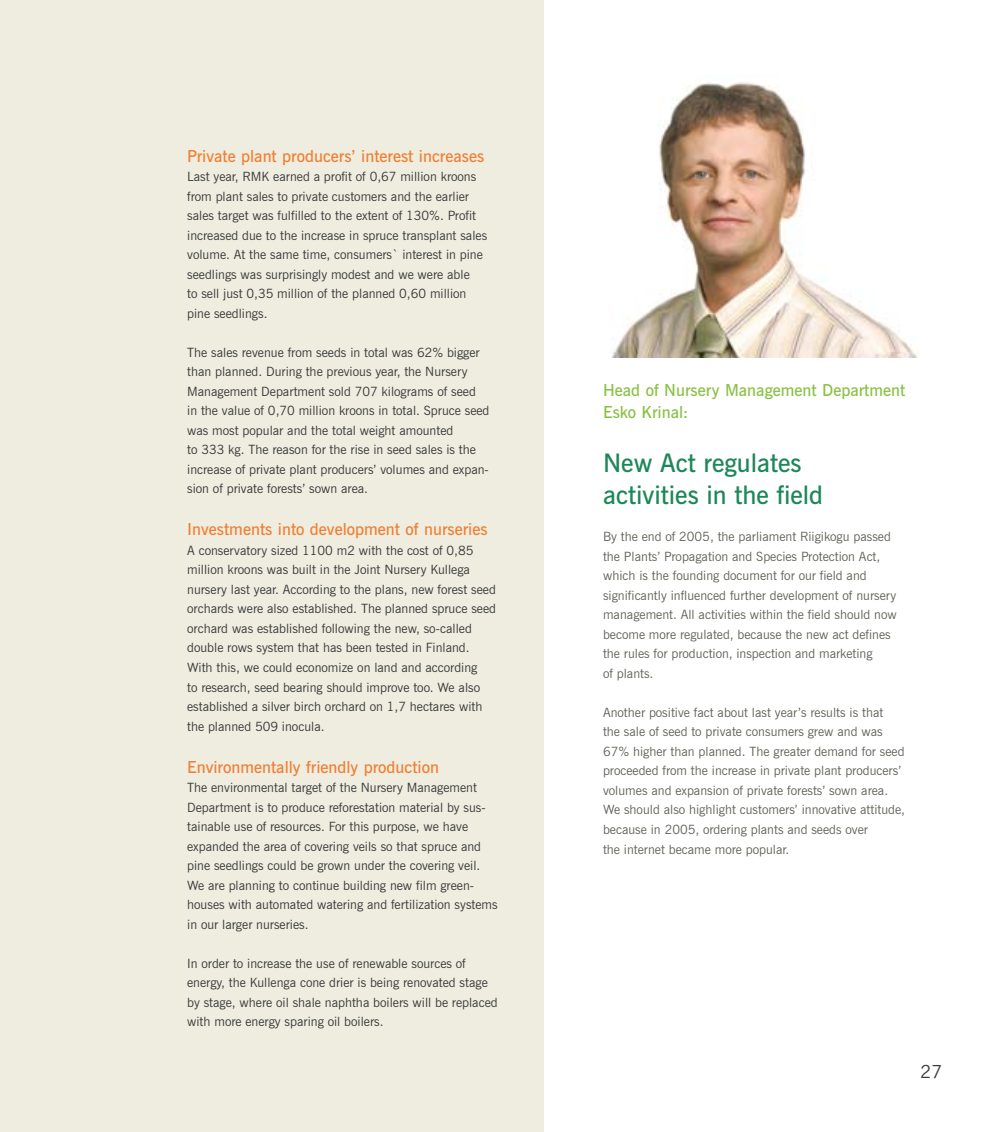
<style>
.page{position:relative;width:987px;height:1132px;background:#fff}
.page>*{position:absolute;margin:0;border:0;box-sizing:border-box;transform-origin:0 0}
.t1{font:600 25.5px/31.5px "News Gothic BT";color:#1d8759}
.t2{font:18px "News Gothic BT";color:#37393b}
.t3{font:600 16.5px "News Gothic BT";color:#ef7e33}
.t4{font:600 16.5px/22.5px "News Gothic BT";color:#89c143}
.t5{font:12.75px/19.5px "News Gothic BT";color:#37393b}
.t6{font:12.75px/19.5px "News Gothic BT";color:#606358}
</style>
<div class="page">
<div style="left:0;top:0;width:986px;height:1131px;background:#efeddf"></div>
<div style="left:544px;top:0;width:442px;height:1131px;background:#fff"></div>
<img style="left:611px;top:82px;width:307px;height:275px">
<p class="t3" style="left:187px;top:150px;width:298px">Private plant producers’ interest increases</p>
<p class="t5" style="left:187px;top:168px;width:301px">Last year, RMK earned a profit of 0,67 million kroons from plant sales to private customers and the earlier sales target was fulfilled to the extent of 130%. Profit increased due to the increase in spruce transplant sales volume. At the same time, consumers` interest in pine seedlings was surprisingly modest and we were able<br>to sell just 0,35 million of the planned 0,60 million pine seedlings.</p>
<p class="t5" style="left:187px;top:344px;width:304px">The sales revenue from seeds in total was 62% bigger than planned. During the previous year, the Nursery Management Department sold 707 kilograms of seed<br>in the value of 0,70 million kroons in total. Spruce seed was most popular and the total weight amounted<br>to 333 kg. The reason for the rise in seed sales is the increase of private plant producers’ volumes and expan&shy;sion of private forests’ sown area.</p>
<p class="t3" style="left:187px;top:523px;width:302px">Investments into development of nurseries</p>
<p class="t5" style="left:187px;top:542px;width:310px">A conservatory sized 1100 m2 with the cost of 0,85 million kroons was built in the Joint Nursery Kullega nursery last year. According to the plans, new forest seed orchards were also established. The planned spruce seed orchard was established following the new, so-called double rows system that has been tested in Finland.<br>With this, we could economize on land and according<br>to research, seed bearing should improve too. We also established a silver birch orchard on 1,7 hectares with the planned 509 inocula.</p>
<p class="t3" style="left:187px;top:760px;width:253px">Environmentally friendly production</p>
<p class="t5" style="left:187px;top:779px;width:312px">The environmental target of the Nursery Management Department is to produce reforestation material by sus&shy;tainable use of resources. For this purpose, we have expanded the area of covering veils so that spruce and pine seedlings could be grown under the covering veil.<br>We are planning to continue building new film green&shy;houses with automated watering and fertilization systems in our larger nurseries.</p>
<p class="t5" style="left:187px;top:954px;width:312px">In order to increase the use of renewable sources of energy, the Kullenga cone drier is being renovated stage by stage, where oil shale naphtha boilers will be replaced with more energy sparing oil boilers.</p>
<p class="t4" style="left:603px;top:380px;width:304px">Head of Nursery Management Department<br>Esko Krinal:</p>
<h1 class="t1" style="left:603px;top:450px;width:221px">New Act regulates activities in the field</h1>
<p class="t6" style="left:603px;top:528px;width:295px">By the end of 2005, the parliament Riigikogu passed the Plants’ Propagation and Species Protection Act, which is the founding document for our field and significantly influenced further development of nursery management. All activities within the field should now become more regulated, because the new act defines the rules for production, inspection and marketing<br>of plants.</p>
<p class="t6" style="left:603px;top:703px;width:303px">Another positive fact about last year’s results is that<br>the sale of seed to private consumers grew and was 67% higher than planned. The greater demand for seed proceeded from the increase in private plant producers’ volumes and expansion of private forests’ sown area.<br>We should also highlight customers’ innovative attitude, because in 2005, ordering plants and seeds over<br>the internet became more popular.</p>
<h2 class="t2" style="left:920px;top:1064px;width:23px">27</h2>
</div>
